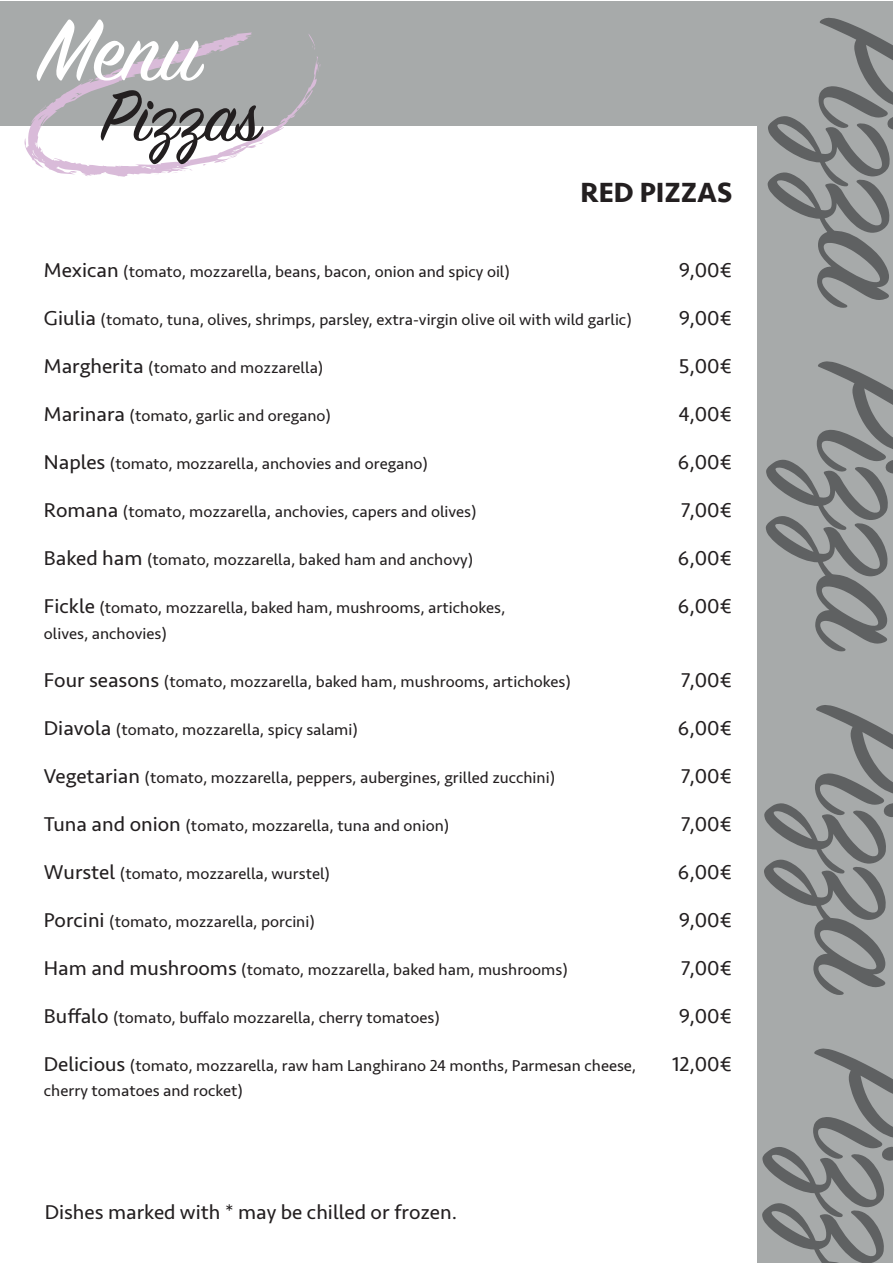
<style>
.page{position:relative;width:893px;height:1263px;background:#fff}
.page>*{position:absolute;margin:0;border:0;box-sizing:border-box;transform-origin:0 0}
.t1{font:173.25px "Sign Painter House Script";color:#5f6162}
.t2{font:96.6px "Sign Painter House Script";color:#fff}
.t3{font:79.5px "Sign Painter House Script";letter-spacing:-.01em;color:#231f20}
.t4{font:700 28.5px "Seravek";color:#231f20}
.t5{font:21px "Seravek";color:#231f20}
.t6{font:16.5px/25.5px "Seravek";color:#231f20}
.s1{font-size:21px}
</style>
<div class="page">
<div style="left:0;top:1px;width:892px;height:1262px;background:#a7aaaa"></div>
<div style="left:0;top:127px;width:756px;height:1136px;background:#fff"></div>
<svg style="left:24px;top:32px;width:297px;height:145px"></svg>
<h2 class="t2" style="left:39px;top:5px;width:163px">Menu</h2>
<h3 class="t3" style="left:101px;top:79px;width:160px">Pizzas</h3>
<h3 class="t4" style="left:581px;top:170px;width:153px">RED PIZZAS</h3>
<p class="t6" style="left:44px;top:259px;width:468px"><span class="s1">Mexican</span> (tomato, mozzarella, beans, bacon, onion and spicy oil)</p>
<p class="t6" style="left:44px;top:307px;width:590px"><span class="s1">Giulia</span> (tomato, tuna, olives, shrimps, parsley, extra-virgin olive oil with wild garlic)</p>
<p class="t6" style="left:44px;top:355px;width:281px"><span class="s1">Margherita</span> (tomato and mozzarella)</p>
<p class="t6" style="left:44px;top:403px;width:289px"><span class="s1">Marinara</span> (tomato, garlic and oregano)</p>
<p class="t6" style="left:44px;top:451px;width:386px"><span class="s1">Naples</span> (tomato, mozzarella, anchovies and oregano)</p>
<p class="t6" style="left:44px;top:499px;width:434px"><span class="s1">Romana</span> (tomato, mozzarella, anchovies, capers and olives)</p>
<p class="t6" style="left:44px;top:547px;width:431px"><span class="s1">Baked ham</span> (tomato, mozzarella, baked ham and anchovy)</p>
<p class="t6" style="left:44px;top:595px;width:463px"><span class="s1">Fickle</span> (tomato, mozzarella, baked ham, mushrooms, artichokes, olives, anchovies)</p>
<p class="t6" style="left:44px;top:668px;width:529px"><span class="s1">Four seasons</span> (tomato, mozzarella, baked ham, mushrooms, artichokes)</p>
<p class="t6" style="left:44px;top:716px;width:316px"><span class="s1">Diavola</span> (tomato, mozzarella, spicy salami)</p>
<p class="t6" style="left:44px;top:764px;width:513px"><span class="s1">Vegetarian</span> (tomato, mozzarella, peppers, aubergines, grilled zucchini)</p>
<p class="t6" style="left:44px;top:812px;width:407px"><span class="s1">Tuna and onion</span> (tomato, mozzarella, tuna and onion)</p>
<p class="t6" style="left:44px;top:860px;width:288px"><span class="s1">Wurstel</span> (tomato, mozzarella, wurstel)</p>
<p class="t6" style="left:44px;top:908px;width:273px"><span class="s1">Porcini</span> (tomato, mozzarella, porcini)</p>
<p class="t6" style="left:44px;top:956px;width:525px"><span class="s1">Ham and mushrooms</span> (tomato, mozzarella, baked ham, mushrooms)</p>
<p class="t6" style="left:44px;top:1004px;width:397px"><span class="s1">Buffalo</span> (tomato, buffalo mozzarella, cherry tomatoes)</p>
<p class="t6" style="left:44px;top:1052px;width:594px"><span class="s1">Delicious</span> (tomato, mozzarella, raw ham Langhirano 24 months, Parmesan cheese, cherry tomatoes and rocket)</p>
<p class="t5" style="left:679px;top:254px;width:55px">9,00€</p>
<p class="t5" style="left:679px;top:302px;width:55px">9,00€</p>
<p class="t5" style="left:679px;top:350px;width:55px">5,00€</p>
<p class="t5" style="left:678px;top:398px;width:55px">4,00€</p>
<p class="t5" style="left:678px;top:446px;width:56px">6,00€</p>
<p class="t5" style="left:681px;top:494px;width:52px">7,00€</p>
<p class="t5" style="left:678px;top:542px;width:56px">6,00€</p>
<p class="t5" style="left:678px;top:590px;width:56px">6,00€</p>
<p class="t5" style="left:681px;top:664px;width:52px">7,00€</p>
<p class="t5" style="left:678px;top:712px;width:56px">6,00€</p>
<p class="t5" style="left:681px;top:760px;width:52px">7,00€</p>
<p class="t5" style="left:681px;top:808px;width:52px">7,00€</p>
<p class="t5" style="left:678px;top:856px;width:56px">6,00€</p>
<p class="t5" style="left:679px;top:904px;width:55px">9,00€</p>
<p class="t5" style="left:681px;top:952px;width:52px">7,00€</p>
<p class="t5" style="left:679px;top:1000px;width:55px">9,00€</p>
<p class="t5" style="left:672px;top:1048px;width:62px">12,00€</p>
<p class="t5" style="left:45px;top:1196px;width:414px">Dishes marked with * may be chilled or frozen.</p>
<h1 class="t1" style="left:952px;top:19px;width:1258px;rotate:90deg">Pizza Pizza Pizza Pizz</h1>
</div>
